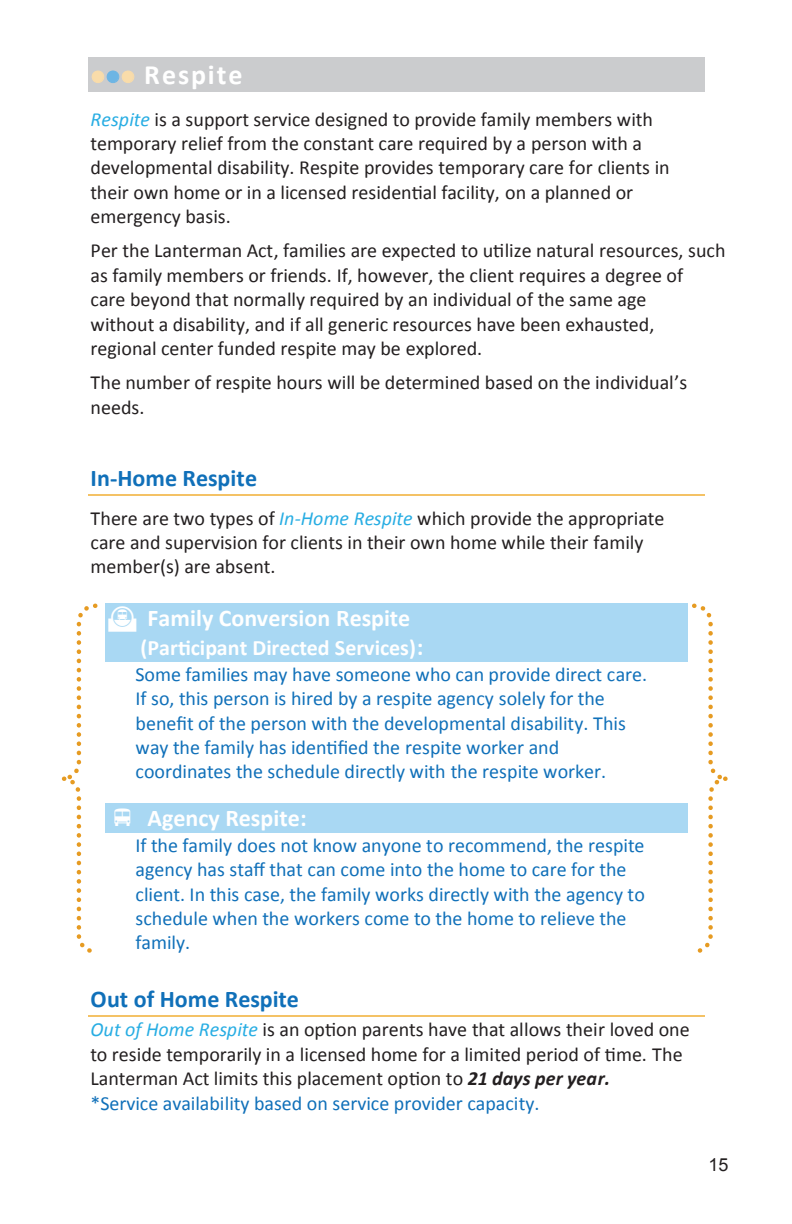
<style>
.page{position:relative;width:792px;height:1224px;background:#fff}
.page>*{position:absolute;margin:0;border:0;box-sizing:border-box;transform-origin:0 0}
.t1{font:700 28px "Calibri";letter-spacing:.065em;color:#fff}
.t2{font:700 24px "Calibri";color:#fff}
.t3{font:700 24px "Calibri";color:#1070b9}
.t4{font:700 22px "Calibri";color:#fff}
.t5{font:20px/24.6px "Calibri";color:#231f20}
.t6{font:20px/24.4px "Calibri";color:#1070b9}
.t7{font:18px "Arial";color:#231f20}
.s1{color:#f9dcaa}
.s2{color:#6db5e4}
.s3{font-style:italic;color:#27ade3}
.s4{font-size:24px}
.s5{font-weight:700;font-style:italic}
.s6{color:#1070b9}
</style>
<div class="page">
<div style="left:88px;top:58px;width:616px;height:34px;background:#cbccce"></div>
<svg style="left:92px;top:70px;width:42px;height:13px"></svg>
<hr style="left:88px;top:494px;width:616px;height:2px;background:#f4c265">
<div style="left:106px;top:603px;width:582px;height:30px;background:#a9d8f3"></div>
<div style="left:106px;top:633px;width:582px;height:29px;background:#a9d8f3"></div>
<div style="left:106px;top:803px;width:582px;height:30px;background:#a9d8f3"></div>
<hr style="left:88px;top:1015px;width:616px;height:2px;background:#f4c265">
<svg style="left:61px;top:603px;width:37px;height:350px"></svg>
<svg style="left:692px;top:603px;width:36px;height:350px"></svg>
<h1 class="t1" style="left:91px;top:55px;width:153px"><span class="s1">●</span><span class="s2">●</span><span class="s1">●</span> Respite</h1>
<p class="t5" style="left:90px;top:106px;width:581px"><span class="s3">Respite</span> is a support service designed to provide family members with temporary relief from the constant care required by a person with a developmental disability. Respite provides temporary care for clients in their own home or in a licensed residential facility, on a planned or emergency basis.</p>
<p class="t5" style="left:91px;top:238px;width:636px">Per the Lanterman Act, families are expected to utilize natural resources, such as family members or friends. If, however, the client requires a degree of<br>care beyond that normally required by an individual of the same age<br>without a disability, and if all generic resources have been exhausted,<br>regional center funded respite may be explored.</p>
<p class="t5" style="left:91px;top:370px;width:598px">The number of respite hours will be determined based on the individual’s needs.</p>
<p class="t3" style="left:91px;top:461px;width:168px">In-Home Respite</p>
<p class="t5" style="left:91px;top:505px;width:575px">There are two types of <span class="s3">In-Home Respite</span> which provide the appropriate care and supervision for clients in their own home while their family member(s) are absent.</p>
<p class="t2" style="left:109px;top:601px;width:303px">◆ Family Conversion Respite</p>
<p class="t4" style="left:141px;top:632px;width:284px">(Participant Directed Services)<span class="s4">:</span></p>
<p class="t6" style="left:136px;top:661px;width:513px">Some families may have someone who can provide direct care.<br>If so, this person is hired by a respite agency solely for the benefit of the person with the developmental disability. This way the family has identified the respite worker and coordinates the schedule directly with the respite worker.</p>
<p class="t2" style="left:109px;top:801px;width:200px">❖ Agency Respite:</p>
<p class="t6" style="left:136px;top:832px;width:511px">If the family does not know anyone to recommend, the respite agency has staff that can come into the home to care for the client. In this case, the family works directly with the agency to schedule when the workers come to the home to relieve the family.</p>
<p class="t3" style="left:91px;top:982px;width:210px">Out of Home Respite</p>
<p class="t5" style="left:90px;top:1017px;width:601px"><span class="s3">Out of Home Respite</span> is an option parents have that allows their loved one to reside temporarily in a licensed home for a limited period of time. The Lanterman Act limits this placement option to <span class="s5">21 days per year.<br></span><span class="s6">*Service availability based on service provider capacity.</span></p>
<p class="t7" style="left:708px;top:1152px;width:22px">15</p>
</div>
